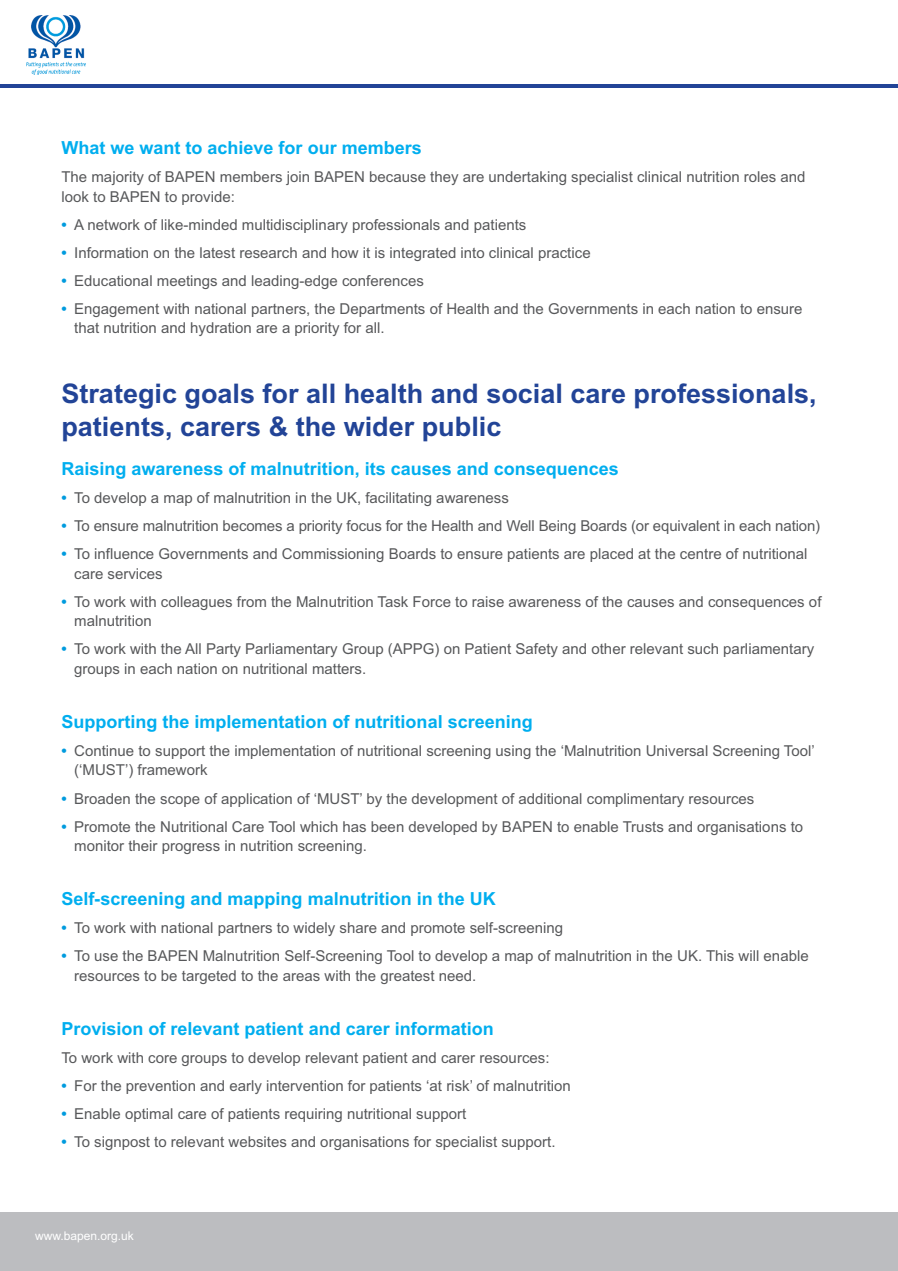
<style>
.page{position:relative;width:898px;height:1271px;background:#fff}
.page>*{position:absolute;margin:0;border:0;box-sizing:border-box;transform-origin:0 0}
.t1{font:700 27px/33px "Arial";color:#224497}
.t2{font:700 18px "Arial";color:#00aeef}
.t3{font:15px/19.5px "Arial";color:#57585a}
.t4{font:12px "Arial";color:#fff}
.s1{font-weight:700;color:#009bde}
</style>
<div class="page">
<hr style="left:0;top:84px;width:897px;height:3px;background:#224497">
<img style="left:26px;top:16px;width:60px;height:58px">
<div style="left:0;top:1212px;width:897px;height:58px;background:#bcbdc0"></div>
<p class="t2" style="left:61px;top:137px;width:362px">What we want to achieve for our members</p>
<p class="t3" style="left:61px;top:167px;width:745px">The majority of BAPEN members join BAPEN because they are undertaking specialist clinical nutrition roles and look to BAPEN to provide:</p>
<p class="t3" style="left:61px;top:215px;width:466px"><span class="s1">•</span> A network of like-minded multidisciplinary professionals and patients</p>
<p class="t3" style="left:61px;top:243px;width:530px"><span class="s1">•</span> Information on the latest research and how it is integrated into clinical practice</p>
<p class="t3" style="left:61px;top:271px;width:364px"><span class="s1">•</span> Educational meetings and leading-edge conferences</p>
<p class="t3" style="left:74px;top:299px;width:729px;text-indent:-13px"><span class="s1">•</span> Engagement with national partners, the Departments of Health and the Governments in each nation to ensure that nutrition and hydration are a priority for all.</p>
<h1 class="t1" style="left:61px;top:377px;width:756px">Strategic goals for all health and social care professionals, patients, carers &amp; the wider public</h1>
<p class="t2" style="left:61px;top:458px;width:559px">Raising awareness of malnutrition, its causes and consequences</p>
<p class="t3" style="left:61px;top:488px;width:449px"><span class="s1">•</span> To develop a map of malnutrition in the UK, facilitating awareness</p>
<p class="t3" style="left:61px;top:516px;width:760px"><span class="s1">•</span> To ensure malnutrition becomes a priority focus for the Health and Well Being Boards (or equivalent in each nation)</p>
<p class="t3" style="left:74px;top:544px;width:734px;text-indent:-13px"><span class="s1">•</span> To influence Governments and Commissioning Boards to ensure patients are placed at the centre of nutritional care services</p>
<p class="t3" style="left:74px;top:591px;width:748px;text-indent:-13px"><span class="s1">•</span> To work with colleagues from the Malnutrition Task Force to raise awareness of the causes and consequences of malnutrition</p>
<p class="t3" style="left:74px;top:639px;width:741px;text-indent:-13px"><span class="s1">•</span> To work with the All Party Parliamentary Group (APPG) on Patient Safety and other relevant such parliamentary groups in each nation on nutritional matters.</p>
<p class="t2" style="left:61px;top:711px;width:473px">Supporting the implementation of nutritional screening</p>
<p class="t3" style="left:74px;top:741px;width:742px;text-indent:-13px"><span class="s1">•</span> Continue to support the implementation of nutritional screening using the ‘Malnutrition Universal Screening Tool’ (‘MUST’) framework</p>
<p class="t3" style="left:61px;top:788px;width:694px"><span class="s1">•</span> Broaden the scope of application of ‘MUST’ by the development of additional complimentary resources</p>
<p class="t3" style="left:74px;top:816px;width:730px;text-indent:-13px"><span class="s1">•</span> Promote the Nutritional Care Tool which has been developed by BAPEN to enable Trusts and organisations to monitor their progress in nutrition screening.</p>
<p class="t2" style="left:61px;top:888px;width:436px">Self-screening and mapping malnutrition in the UK</p>
<p class="t3" style="left:61px;top:918px;width:503px"><span class="s1">•</span> To work with national partners to widely share and promote self-screening</p>
<p class="t3" style="left:74px;top:946px;width:735px;text-indent:-13px"><span class="s1">•</span> To use the BAPEN Malnutrition Self-Screening Tool to develop a map of malnutrition in the UK. This will enable resources to be targeted to the areas with the greatest need.</p>
<p class="t2" style="left:61px;top:1018px;width:434px">Provision of relevant patient and carer information</p>
<p class="t3" style="left:61px;top:1048px;width:489px">To work with core groups to develop relevant patient and carer resources:</p>
<p class="t3" style="left:61px;top:1076px;width:511px"><span class="s1">•</span> For the prevention and early intervention for patients ‘at risk’ of malnutrition</p>
<p class="t3" style="left:61px;top:1104px;width:406px"><span class="s1">•</span> Enable optimal care of patients requiring nutritional support</p>
<p class="t3" style="left:61px;top:1132px;width:495px"><span class="s1">•</span> To signpost to relevant websites and organisations for specialist support.</p>
<p class="t4" style="left:35px;top:1228px;width:100px">www.bapen.org.uk</p>
</div>
